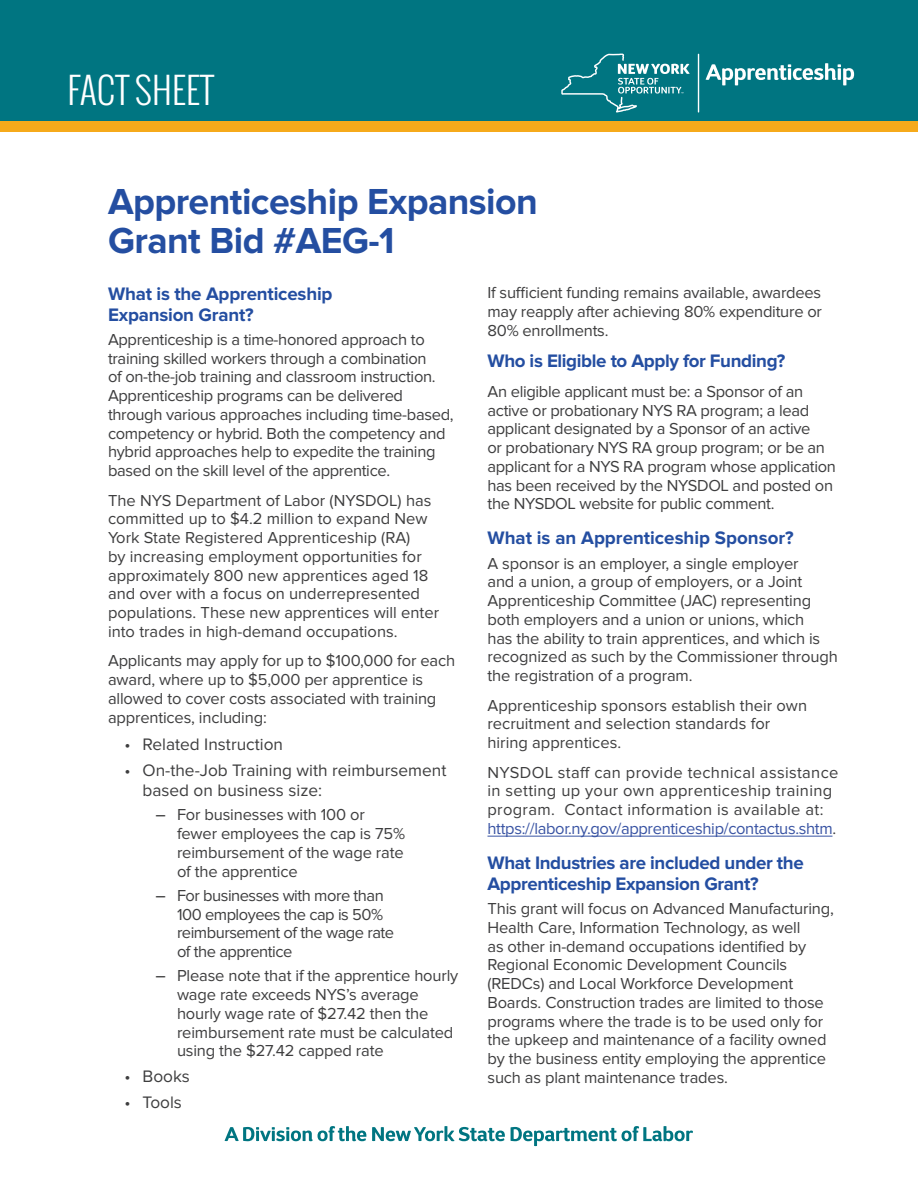
<style>
.page{position:relative;width:918px;height:1188px;background:#fff}
.page>*{position:absolute;margin:0;border:0;box-sizing:border-box;transform-origin:0 0}
.t1{font:700 37.5px/39px "Proxima Nova";letter-spacing:-.015em;color:#244ea1}
.t2{font:300 36px "Oswald";color:#fff}
.t3{font:700 18.75px/21px "Proxima Nova";letter-spacing:-.02em;color:#244ea1}
.t4{font:700 18.75px "Proxima Nova";color:#244ea1}
.t5{font:17.25px/20.2px "Proxima Nova";color:#3e3e3f}
.t6{font:16.5px/18.8px "Proxima Nova";letter-spacing:-.01em;color:#3e3e3f}
.t7{font:16.5px/18.8px "Proxima Nova";letter-spacing:.02em;color:#3e3e3f}
.t8{font:16.5px/18.8px "Proxima Nova";letter-spacing:-.03em;color:#3e3e3f}
.s1{font-family:"Arial"}
.s2{color:#3853a3}
</style>
<div class="page">
<div style="left:0;top:0;width:918px;height:121px;background:#007581"></div>
<div style="left:0;top:121px;width:918px;height:11px;background:#f6aa1b"></div>
<hr style="left:488px;top:836px;width:344px;height:1px;background:#3853a3">
<hr style="left:698px;top:54px;width:1px;height:59px;background:#fff">
<svg style="left:561px;top:54px;width:129px;height:59px"></svg>
<svg style="left:706px;top:63px;width:148px;height:22px"></svg>
<svg style="left:225px;top:1126px;width:141px;height:15px"></svg>
<svg style="left:372px;top:1126px;width:133px;height:15px"></svg>
<svg style="left:511px;top:1126px;width:182px;height:20px"></svg>
<h2 class="t2" style="left:68px;top:66px;width:148px">FACT SHEET</h2>
<h1 class="t1" style="left:108px;top:183px;width:431px">Apprenticeship Expansion<br>Grant Bid #AEG-1</h1>
<p class="t3" style="left:108px;top:283px;width:226px">What is the Apprenticeship<br>Expansion Grant?</p>
<p class="t6" style="left:108px;top:330px;width:347px">Apprenticeship is a time-honored approach to training skilled workers through a combination<br>of on-the-job training and classroom instruction.<br>Apprenticeship programs can be delivered through various approaches including time-based, competency or hybrid. Both the competency and hybrid approaches help to expedite the training based on the skill level of the apprentice.</p>
<p class="t6" style="left:108px;top:491px;width:333px">The NYS Department of Labor (NYSDOL) has committed up to $4.2 million to expand New York State Registered Apprenticeship (RA)<br>by increasing employment opportunities for approximately 800 new apprentices aged 18 and over with a focus on underrepresented populations. These new apprentices will enter into trades in high-demand occupations.</p>
<p class="t6" style="left:108px;top:652px;width:349px">Applicants may apply for up to $100,000 for each award, where up to $5,000 per apprentice is allowed to cover costs associated with training apprentices, including:</p>
<p class="t5" style="left:124px;top:735px;width:160px">• Related Instruction</p>
<p class="t5" style="left:142px;top:760px;width:305px;text-indent:-18px">• On-the-Job Training with reimbursement based on business size:</p>
<p class="t6" style="left:177px;top:806px;width:230px;text-indent:-21px"><span class="s1">–</span> For businesses with 100 or fewer employees the cap is 75% reimbursement of the wage rate of the apprentice</p>
<p class="t8" style="left:177px;top:886px;width:219px;text-indent:-21px"><span class="s1">–</span> For businesses with more than<br>100 employees the cap is 50% reimbursement of the wage rate of the apprentice</p>
<p class="t6" style="left:177px;top:967px;width:283px;text-indent:-21px"><span class="s1">–</span> Please note that if the apprentice hourly wage rate exceeds NYS’s average hourly wage rate of $27.42 then the reimbursement rate must be calculated using the $27.42 capped rate</p>
<p class="t5" style="left:124px;top:1066px;width:67px">• Books</p>
<p class="t5" style="left:124px;top:1092px;width:59px">• Tools</p>
<p class="t6" style="left:488px;top:283px;width:336px;text-align:justify">If sufficient funding remains available, awardees may reapply after achieving 80% expenditure or 80% enrollments.</p>
<p class="t3" style="left:488px;top:351px;width:299px">Who is Eligible to Apply for Funding?</p>
<p class="t6" style="left:488px;top:382px;width:350px">An eligible applicant must be: a Sponsor of an active or probationary NYS RA program; a lead applicant designated by a Sponsor of an active<br>or probationary NYS RA group program; or be an applicant for a NYS RA program whose application has been received by the NYSDOL and posted on the NYSDOL website for public comment.</p>
<p class="t4" style="left:488px;top:527px;width:308px">What is an Apprenticeship Sponsor?</p>
<p class="t6" style="left:488px;top:554px;width:352px">A sponsor is an employer, a single employer<br>and a union, a group of employers, or a Joint Apprenticeship Committee (JAC) representing both employers and a union or unions, which<br>has the ability to train apprentices, and which is recognized as such by the Commissioner through the registration of a program.</p>
<p class="t6" style="left:488px;top:696px;width:321px">Apprenticeship sponsors establish their own recruitment and selection standards for hiring apprentices.</p>
<p class="t7" style="left:488px;top:763px;width:352px">NYSDOL staff can provide technical assistance in setting up your own apprenticeship training program. Contact information is available at: <span class="s2">https://labor.ny.gov/apprenticeship/contactus.shtm</span>.</p>
<p class="t3" style="left:488px;top:853px;width:318px">What Industries are included under the<br>Apprenticeship Expansion Grant?</p>
<p class="t6" style="left:488px;top:900px;width:348px">This grant will focus on Advanced Manufacturing, Health Care, Information Technology, as well<br>as other in-demand occupations identified by Regional Economic Development Councils (REDCs) and Local Workforce Development Boards. Construction trades are limited to those programs where the trade is to be used only for the upkeep and maintenance of a facility owned by the business entity employing the apprentice such as plant maintenance trades.</p>
</div>
